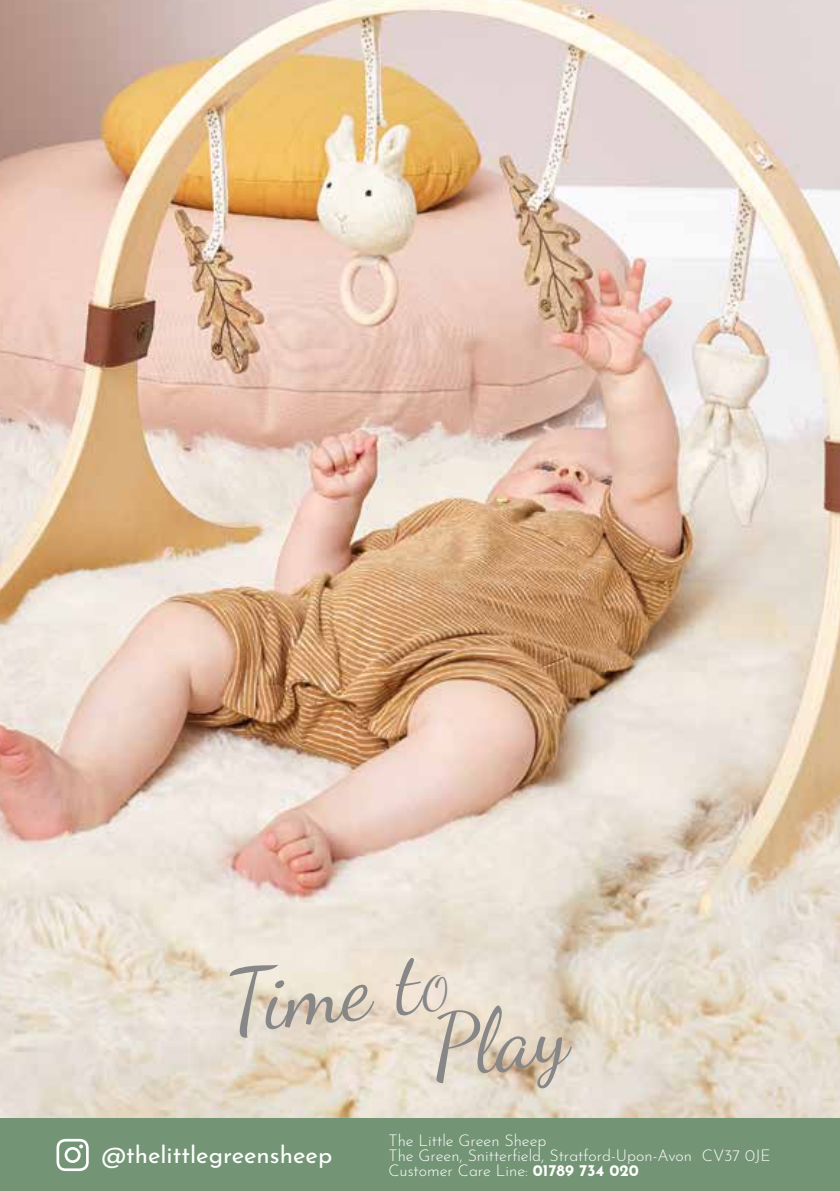
<style>
.page{position:relative;width:840px;height:1191px;background:#fff}
.page>*{position:absolute;margin:0;border:0;box-sizing:border-box;transform-origin:0 0}
.t1{font:87.6px/69px "Dancing Script OT";color:#878787}
.t2{font:24px "Josefin Sans";color:#fff}
.t3{font:300 16px/15.2px "Josefin Sans";color:#fff}
.s1{font-size:44.4px}
.s2{font-weight:700}
</style>
<div class="page">
<img style="left:0;top:0;width:839px;height:1119px">
<div style="left:0;top:1119px;width:839px;height:72px;background:#739575"></div>
<svg style="left:79px;top:1144px;width:4px;height:4px"></svg>
<div style="left:65px;top:1147px;width:16px;height:16px;border:3px solid #fff;border-radius:50%"></div>
<div style="left:56px;top:1138px;width:33px;height:33px;border:3px solid #fff;border-radius:8px"></div>
<h1 class="t1" style="left:419px;top:946px;width:139px;text-indent:-193px;rotate:-7deg">Time t<span class="s1">o<br></span>Play</h1>
<h2 class="t2" style="left:101px;top:1134px;width:232px">@thelittlegreensheep</h2>
<p class="t3" style="left:388px;top:1131px;width:383px">The Little Green Sheep<br>The Green, Snitterfield, Stratford-Upon-Avon CV37 0JE<br>Customer Care Line: <span class="s2">01789 734 020</span></p>
</div>
